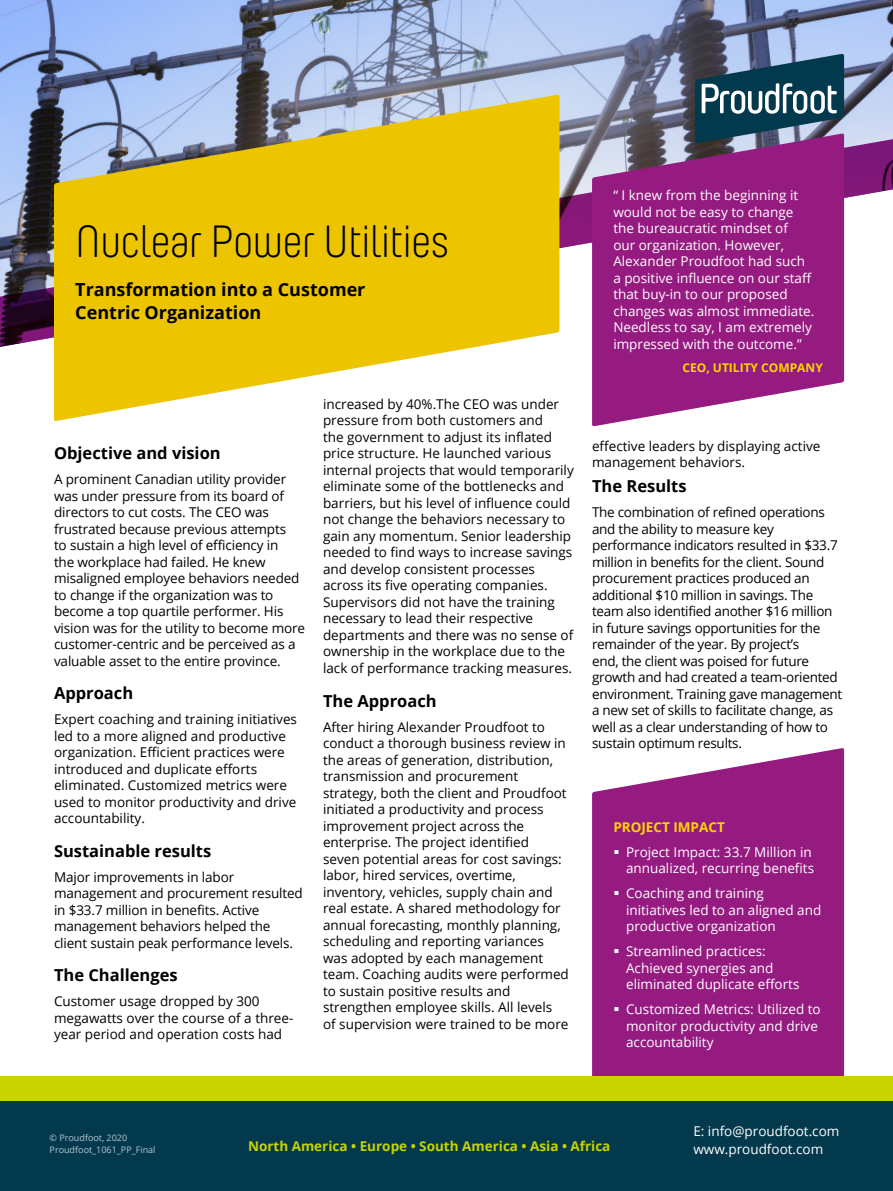
<style>
.page{position:relative;width:893px;height:1191px;background:#fff}
.page>*{position:absolute;margin:0;border:0;box-sizing:border-box;transform-origin:0 0}
.t1{font:300 45px "Yummo";letter-spacing:-.02em;color:#000}
.t2{font:700 18px/22.5px "Open Sans";color:#000}
.t3{font:700 16.5px "Open Sans";color:#000}
.t4{font:13.5px/16.5px "Open Sans";color:#000}
.t5{font:13.5px/16.5px "Open Sans";color:#fff}
.t6{font:13.5px/16.5px "Open Sans";letter-spacing:-.02em;color:#000}
.t7{font:700 13.5px "Open Sans";color:#c8d300}
.t8{font:700 13.5px "Open Sans";color:#ffd500}
.t9{font:700 12px "Open Sans";color:#ffd500}
.t10{font:9px/12px "Open Sans";color:#b7c5d4}
</style>
<div class="page">
<svg style="left:592px;top:748px;width:252px;height:328px;background:#9c2a89"></svg>
<img style="left:0;top:0;width:893px;height:137px">
<svg style="left:0;top:137px;width:893px;height:212px"></svg>
<svg style="left:695px;top:53px;width:149px;height:80px;background:#3f6477"></svg>
<svg style="left:54px;top:94px;width:505px;height:327px;background:#e3c93d"></svg>
<svg style="left:592px;top:133px;width:252px;height:293px;background:#9c358c"></svg>
<div style="left:0;top:1100px;width:893px;height:91px;background:#03394c"></div>
<div style="left:0;top:1076px;width:893px;height:24px;background:#c8d300"></div>
<svg style="left:614px;top:849px;width:4px;height:4px"></svg>
<svg style="left:614px;top:891px;width:4px;height:4px"></svg>
<svg style="left:614px;top:949px;width:4px;height:4px"></svg>
<svg style="left:614px;top:1007px;width:4px;height:4px"></svg>
<h1 class="t1" style="left:75px;top:213px;width:376px">Nuclear Power Utilities</h1>
<h2 class="t2" style="left:75px;top:278px;width:292px">Transformation into a Customer<br>Centric Organization</h2>
<p class="t3" style="left:54px;top:441px;width:168px">Objective and vision</p>
<p class="t4" style="left:54px;top:471px;width:253px">A prominent Canadian utility provider was under pressure from its board of directors to cut costs. The CEO was frustrated because previous attempts<br>to sustain a high level of efficiency in<br>the workplace had failed. He knew misaligned employee behaviors needed to change if the organization was to become a top quartile performer. His vision was for the utility to become more customer-centric and be perceived as a valuable asset to the entire province.</p>
<p class="t3" style="left:54px;top:681px;width:81px">Approach</p>
<p class="t4" style="left:54px;top:711px;width:245px">Expert coaching and training initiatives led to a more aligned and productive organization. Efficient practices were introduced and duplicate efforts eliminated. Customized metrics were used to monitor productivity and drive accountability.</p>
<p class="t3" style="left:54px;top:839px;width:159px">Sustainable results</p>
<p class="t4" style="left:54px;top:868px;width:250px">Major improvements in labor management and procurement resulted in $33.7 million in benefits. Active management behaviors helped the client sustain peak performance levels.</p>
<p class="t3" style="left:54px;top:963px;width:125px">The Challenges</p>
<p class="t4" style="left:54px;top:993px;width:241px">Customer usage dropped by 300 megawatts over the course of a three&shy;year period and operation costs had</p>
<p class="t4" style="left:323px;top:395px;width:252px">increased by 40%.The CEO was under pressure from both customers and<br>the government to adjust its inflated price structure. He launched various internal projects that would temporarily eliminate some of the bottlenecks and barriers, but his level of influence could not change the behaviors necessary to gain any momentum. Senior leadership needed to find ways to increase savings and develop consistent processes across its five operating companies.<br>Supervisors did not have the training necessary to lead their respective departments and there was no sense of ownership in the workplace due to the lack of performance tracking measures.</p>
<p class="t3" style="left:323px;top:689px;width:115px">The Approach</p>
<p class="t4" style="left:323px;top:718px;width:247px">After hiring Alexander Proudfoot to conduct a thorough business review in the areas of generation, distribution, transmission and procurement strategy, both the client and Proudfoot initiated a productivity and process improvement project across the enterprise. The project identified seven potential areas for cost savings: labor, hired services, overtime, inventory, vehicles, supply chain and real estate. A shared methodology for annual forecasting, monthly planning, scheduling and reporting variances was adopted by each management team. Coaching audits were performed to sustain positive results and strengthen employee skills. All levels<br>of supervision were trained to be more</p>
<p class="t5" style="left:613px;top:186px;width:202px">“ I knew from the beginning it would not be easy to change the bureaucratic mindset of<br>our organization. However,<br>Alexander Proudfoot had such a positive influence on our staff that buy-in to our proposed changes was almost immediate.<br>Needless to say, I am extremely impressed with the outcome.”</p>
<p class="t9" style="left:682px;top:359px;width:142px">CEO, UTILITY COMPANY</p>
<p class="t4" style="left:592px;top:437px;width:230px">effective leaders by displaying active management behaviors.</p>
<p class="t3" style="left:592px;top:475px;width:96px">The Results</p>
<p class="t6" style="left:592px;top:504px;width:252px">The combination of refined operations and the ability to measure key performance indicators resulted in $33.7 million in benefits for the client. Sound procurement practices produced an additional $10 million in savings. The team also identified another $16 million in future savings opportunities for the remainder of the year. By project’s<br>end, the client was poised for future growth and had created a team-oriented environment. Training gave management a new set of skills to facilitate change, as well as a clear understanding of how to sustain optimum results.</p>
<p class="t8" style="left:613px;top:817px;width:113px">PROJECT IMPACT</p>
<p class="t5" style="left:626px;top:843px;width:190px">Project Impact: 33.7 Million in annualized, recurring benefits</p>
<p class="t5" style="left:626px;top:884px;width:197px">Coaching and training initiatives led to an aligned and productive organization</p>
<p class="t5" style="left:626px;top:942px;width:175px">Streamlined practices:<br>Achieved synergies and eliminated duplicate efforts</p>
<p class="t5" style="left:626px;top:1000px;width:196px">Customized Metrics: Utilized to monitor productivity and drive accountability</p>
<p class="t10" style="left:50px;top:1131px;width:107px">© Proudfoot, 2020<br>Proudfoot_1061_PP_Final</p>
<p class="t7" style="left:248px;top:1137px;width:364px">North America • Europe • South America • Asia • Africa</p>
<p class="t5" style="left:693px;top:1122px;width:148px;line-height:17.2px">E: info@proudfoot.com www.proudfoot.com</p>
</div>
